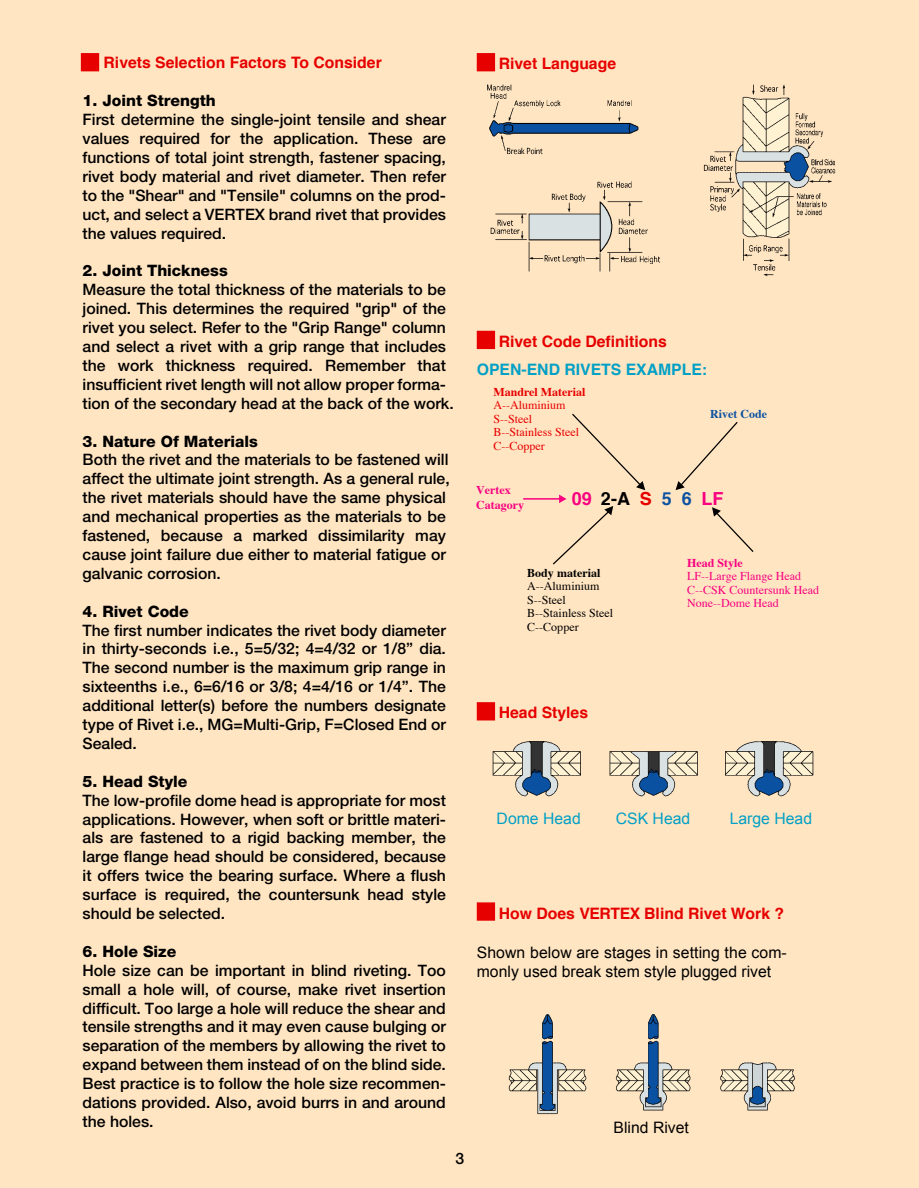
<style>
.page{position:relative;width:919px;height:1188px;background:#fff}
.page>*{position:absolute;margin:0;border:0;box-sizing:border-box;transform-origin:0 0}
.t1{font:700 18px "Helvetica";letter-spacing:.545em;color:#f80080}
.t2{font:500 15.75px/18.9px "Helvetica Neue";color:#000;text-align:justify}
.t3{font:700 15.75px "Helvetica";color:#e60000}
.t4{font:800 15.75px "Helvetica Neue";color:#000}
.t5{font:15.75px/19.6px "Arial";color:#000}
.t6{font:15.75px "Arial";color:#02a0c6}
.t7{font:700 15.75px "Helvetica";color:#02a0c6}
.t8{font:12px/13.5px "Times";color:#f80080}
.t9{font:12px/13.5px "Times";color:#e60000}
.t10{font:12px/13.5px "Times";color:#000}
.t11{font:700 12px/14.4px "Times";color:#f80080}
.t12{font:700 12px "Times";color:#e60000}
.t13{font:700 12px "Times";color:#000}
.t14{font:700 12px "Times";color:#0a51a1}
.s1{color:#000}
.s2{color:#e60000}
.s3{color:#0a51a1}
</style>
<div class="page">
<div style="left:0;top:0;width:918px;height:1188px;background:#ffe5c2"></div>
<div style="left:477px;top:54px;width:17px;height:17px;background:#e60000"></div>
<div style="left:476px;top:53px;width:19px;height:18px;border:1px solid #e60000"></div>
<div style="left:81px;top:54px;width:17px;height:17px;background:#e60000"></div>
<div style="left:81px;top:53px;width:18px;height:18px;border:1px solid #e60000"></div>
<div style="left:477px;top:703px;width:17px;height:17px;background:#e60000"></div>
<div style="left:476px;top:702px;width:19px;height:18px;border:1px solid #e60000"></div>
<div style="left:477px;top:903px;width:17px;height:17px;background:#e60000"></div>
<div style="left:476px;top:902px;width:19px;height:19px;border:1px solid #e60000"></div>
<div style="left:477px;top:331px;width:17px;height:17px;background:#e60000"></div>
<div style="left:476px;top:331px;width:19px;height:18px;border:1px solid #e60000"></div>
<img style="left:492px;top:741px;width:322px;height:56px">
<img style="left:487px;top:84px;width:349px;height:193px">
<svg style="left:523px;top:413px;width:231px;height:152px"></svg>
<img style="left:508px;top:1014px;width:287px;height:101px">
<p class="t3" style="left:103px;top:48px;width:279px">Rivets Selection Factors To Consider</p>
<p class="t3" style="left:498px;top:49px;width:119px">Rivet Language</p>
<p class="t4" style="left:82px;top:91px;width:135px">1. Joint Strength</p>
<p class="t2" style="left:82px;top:110px;width:365px">First determine the single-joint tensile and shear values required for the application. These are functions of total joint strength, fastener spacing, rivet body material and rivet diameter. Then refer to the "Shear" and "Tensile" columns on the prod&shy;uct, and select a VERTEX brand rivet that provides the values required.</p>
<p class="t4" style="left:82px;top:261px;width:147px">2. Joint Thickness</p>
<p class="t2" style="left:82px;top:280px;width:372px;text-align:left">Measure the total thickness of the materials to be joined. This determines the required "grip" of the rivet you select. Refer to the "Grip Range" column and select a rivet with a grip range that includes the work thickness required. Remember that insufficient rivet length will not allow proper forma&shy;tion of the secondary head at the back of the work.</p>
<p class="t4" style="left:82px;top:432px;width:177px">3. Nature Of Materials</p>
<p class="t2" style="left:82px;top:450px;width:368px;text-align:left">Both the rivet and the materials to be fastened will affect the ultimate joint strength. As a general rule, the rivet materials should have the same physical and mechanical properties as the materials to be fastened, because a marked dissimilarity may cause joint failure due either to material fatigue or galvanic corrosion.</p>
<p class="t4" style="left:82px;top:602px;width:108px">4. Rivet Code</p>
<p class="t2" style="left:82px;top:620px;width:365px">The first number indicates the rivet body diameter in thirty-seconds i.e., 5=5/32; 4=4/32 or 1/8” dia.<br>The second number is the maximum grip range in sixteenths i.e., 6=6/16 or 3/8; 4=4/16 or 1/4”. The additional letter(s) before the numbers designate type of Rivet i.e., MG=Multi-Grip, F=Closed End or Sealed.</p>
<p class="t4" style="left:82px;top:772px;width:106px">5. Head Style</p>
<p class="t2" style="left:82px;top:790px;width:365px">The low-profile dome head is appropriate for most applications. However, when soft or brittle materi&shy;als are fastened to a rigid backing member, the large flange head should be considered, because it offers twice the bearing surface. Where a flush surface is required, the countersunk head style should be selected.</p>
<p class="t4" style="left:82px;top:942px;width:95px">6. Hole Size</p>
<p class="t2" style="left:82px;top:960px;width:365px">Hole size can be important in blind riveting. Too small a hole will, of course, make rivet insertion difficult. Too large a hole will reduce the shear and tensile strengths and it may even cause bulging or separation of the members by allowing the rivet to expand between them instead of on the blind side.<br>Best practice is to follow the hole size recommen&shy;dations provided. Also, avoid burrs in and around the holes.</p>
<p class="t2" style="left:455px;top:1149px;width:10px">3</p>
<p class="t3" style="left:498px;top:327px;width:170px">Rivet Code Definitions</p>
<p class="t7" style="left:476px;top:356px;width:232px">OPEN-END RIVETS EXAMPLE:</p>
<p class="t12" style="left:493px;top:380px;width:93px">Mandrel Material</p>
<p class="t9" style="left:493px;top:397px;width:87px">A--Aluminium<br>S--Steel<br>B--Stainless Steel<br>C--Copper</p>
<p class="t14" style="left:709px;top:402px;width:58px">Rivet Code</p>
<p class="t11" style="left:476px;top:482px;width:49px">Vertex<br>Catagory</p>
<p class="t1" style="left:571px;top:483px;width:153px">09<span class="s1">2-A</span><span class="s2">S</span><span class="s3">56</span>LF</p>
<p class="t13" style="left:527px;top:561px;width:74px">Body material</p>
<p class="t10" style="left:527px;top:578px;width:87px">A--Aluminium<br>S--Steel<br>B--Stainless Steel<br>C--Copper</p>
<p class="t3" style="left:498px;top:699px;width:91px">Head Styles</p>
<p class="t11" style="left:686px;top:554px;width:57px">Head Style</p>
<p class="t8" style="left:686px;top:569px;width:133px">LF--Large Flange Head<br>C--CSK Countersunk Head<br>None--Dome Head</p>
<p class="t6" style="left:496px;top:808px;width:86px">Dome Head</p>
<p class="t6" style="left:615px;top:808px;width:76px">CSK Head</p>
<p class="t6" style="left:729px;top:808px;width:84px">Large Head</p>
<p class="t3" style="left:498px;top:899px;width:287px">How Does VERTEX Blind Rivet Work ?</p>
<p class="t5" style="left:476px;top:943px;width:311px">Shown below are stages in setting the com&shy;monly used break stem style plugged rivet</p>
<p class="t5" style="left:613px;top:1117px;width:77px">Blind Rivet</p>
</div>
